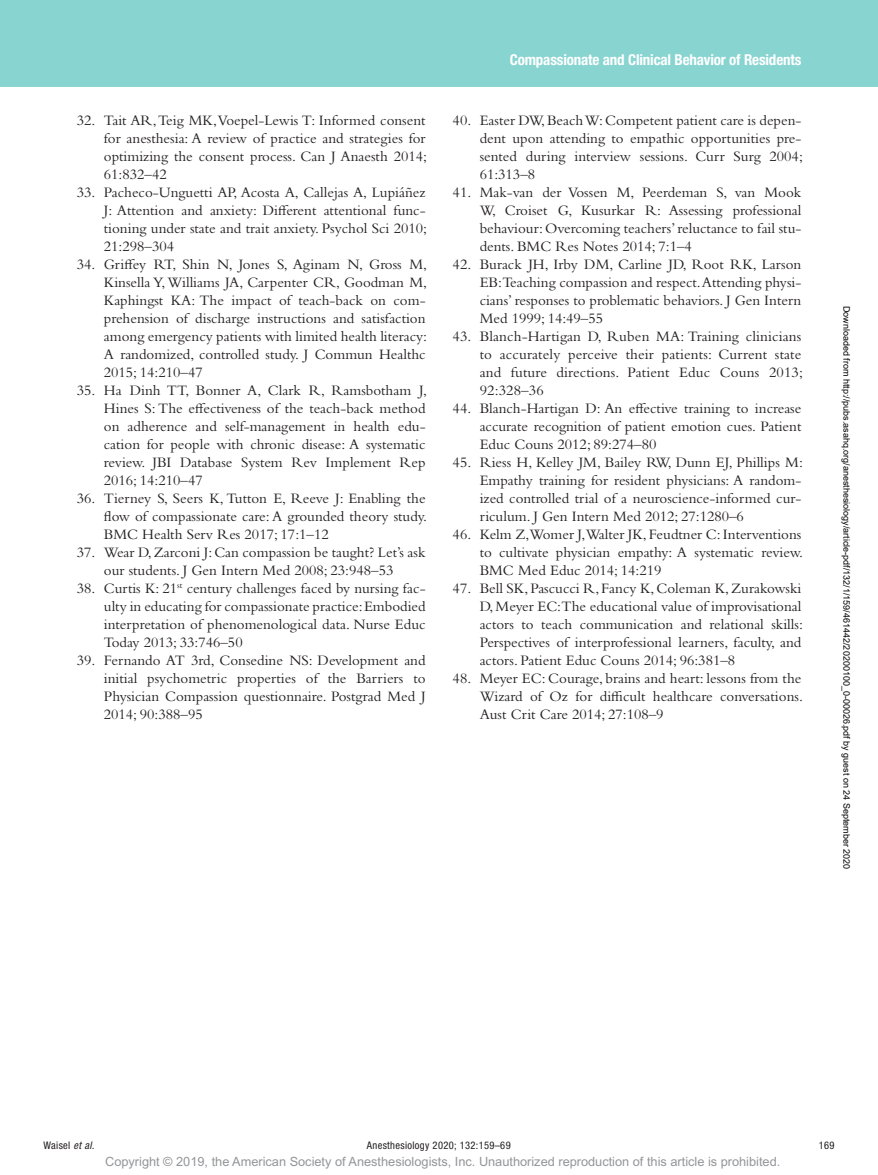
<style>
.page{position:relative;width:878px;height:1175px;background:#fff}
.page>*{position:absolute;margin:0;border:0;box-sizing:border-box;transform-origin:0 0}
.t1{font:15px/18px "Bembo Std";color:#231f20;text-align:justify}
.t2{font:700 condensed 15px "Helvetica Neue LT Std";letter-spacing:-.01em;color:#fff}
.t3{font:12.75px "Arial MT Std";color:#939598}
.t4{font:condensed 10.5px "Helvetica Neue LT Std";letter-spacing:.03em;color:#231f20}
.t5{font:9px "Arial";color:#000}
.s1{font-style:italic}
</style>
<div class="page">
<div style="left:0;top:0;width:878px;height:86px;background:#87d4d0"></div>
<p class="t1" style="left:104px;top:111px;width:325px;text-indent:-27px">32. Tait AR, Teig MK, Voepel-Lewis T: Informed consent for anesthesia: A review of practice and strategies for optimizing the consent process. Can J Anaesth 2014; 61:832–42</p>
<p class="t1" style="left:104px;top:183px;width:325px;text-indent:-27px">33. Pacheco-Unguetti AP, Acosta A, Callejas A, Lupiáñez J: Attention and anxiety: Different attentional func&shy;tioning under state and trait anxiety. Psychol Sci 2010; 21:298–304</p>
<p class="t1" style="left:104px;top:255px;width:325px;text-indent:-27px">34. Griffey RT, Shin N, Jones S, Aginam N, Gross M, Kinsella Y, Williams JA, Carpenter CR, Goodman M, Kaphingst KA: The impact of teach-back on com&shy;prehension of discharge instructions and satisfaction among emergency patients with limited health literacy:<br>A randomized, controlled study. J Commun Healthc 2015; 14:210–47</p>
<p class="t1" style="left:104px;top:381px;width:325px;text-indent:-27px">35. Ha Dinh TT, Bonner A, Clark R, Ramsbotham J, Hines S: The effectiveness of the teach-back method on adherence and self-management in health edu&shy;cation for people with chronic disease: A systematic review. JBI Database System Rev Implement Rep 2016; 14:210–47</p>
<p class="t1" style="left:104px;top:489px;width:325px;text-indent:-27px">36. Tierney S, Seers K, Tutton E, Reeve J: Enabling the flow of compassionate care: A grounded theory study.<br>BMC Health Serv Res 2017; 17:1–12</p>
<p class="t1" style="left:77px;top:543px;width:350px;text-align:center">37. Wear D, Zarconi J: Can compassion be taught? Let’s ask our students. J Gen Intern Med 2008; 23:948–53</p>
<p class="t1" style="left:104px;top:579px;width:323px;text-indent:-27px">38. Curtis K: 21<sup>st</sup> century challenges faced by nursing fac&shy;ulty in educating for compassionate practice: Embodied interpretation of phenomenological data. Nurse Educ Today 2013; 33:746–50</p>
<p class="t1" style="left:104px;top:651px;width:323px;text-indent:-27px">39. Fernando AT 3rd, Consedine NS: Development and initial psychometric properties of the Barriers to Physician Compassion questionnaire. Postgrad Med J 2014; 90:388–95</p>
<p class="t2" style="left:509px;top:51px;width:293px">Compassionate and Clinical Behavior of Residents</p>
<p class="t1" style="left:479px;top:111px;width:325px;text-indent:-27px">40. Easter DW, Beach W: Competent patient care is depen&shy;dent upon attending to empathic opportunities pre&shy;sented during interview sessions. Curr Surg 2004; 61:313–8</p>
<p class="t1" style="left:479px;top:183px;width:323px;text-indent:-27px">41. Mak-van der Vossen M, Peerdeman S, van Mook W, Croiset G, Kusurkar R: Assessing professional behaviour: Overcoming teachers’ reluctance to fail stu&shy;dents. BMC Res Notes 2014; 7:1–4</p>
<p class="t1" style="left:479px;top:255px;width:323px;text-indent:-27px">42. Burack JH, Irby DM, Carline JD, Root RK, Larson EB:Teaching compassion and respect. Attending physi&shy;cians’ responses to problematic behaviors. J Gen Intern Med 1999; 14:49–55</p>
<p class="t1" style="left:479px;top:327px;width:325px;text-indent:-27px">43. Blanch-Hartigan D, Ruben MA: Training clinicians to accurately perceive their patients: Current state and future directions. Patient Educ Couns 2013; 92:328–36</p>
<p class="t1" style="left:479px;top:399px;width:323px;text-indent:-27px">44. Blanch-Hartigan D: An effective training to increase accurate recognition of patient emotion cues. Patient Educ Couns 2012; 89:274–80</p>
<p class="t1" style="left:479px;top:453px;width:325px;text-indent:-27px">45. Riess H, Kelley JM, Bailey RW, Dunn EJ, Phillips M:<br>Empathy training for resident physicians: A random&shy;ized controlled trial of a neuroscience-informed cur&shy;riculum. J Gen Intern Med 2012; 27:1280–6</p>
<p class="t1" style="left:479px;top:525px;width:325px;text-indent:-27px">46. Kelm Z,Womer J,Walter JK, Feudtner C: Interventions to cultivate physician empathy: A systematic review.<br>BMC Med Educ 2014; 14:219</p>
<p class="t1" style="left:479px;top:579px;width:325px;text-indent:-27px">47. Bell SK, Pascucci R, Fancy K, Coleman K, Zurakowski D, Meyer EC:The educational value of improvisational actors to teach communication and relational skills:<br>Perspectives of interprofessional learners, faculty, and actors. Patient Educ Couns 2014; 96:381–8</p>
<p class="t1" style="left:479px;top:669px;width:325px;text-indent:-27px">48. Meyer EC: Courage, brains and heart: lessons from the Wizard of Oz for difficult healthcare conversations.<br>Aust Crit Care 2014; 27:108–9</p>
<p class="t5" style="left:850px;top:306px;width:565px;rotate:90deg">Downloaded from http://pubs.asahq.org/anesthesiology/article-pdf/132/1/159/461442/20200100_0-00026.pdf by guest on 24 September 2020</p>
<p class="t4" style="left:44px;top:1139px;width:52px">Waisel <span class="s1">et al.</span></p>
<p class="t4" style="left:367px;top:1139px;width:145px">Anesthesiology 2020; 132:159–69</p>
<p class="t4" style="left:818px;top:1139px;width:17px">169</p>
<p class="t3" style="left:105px;top:1154px;width:676px">Copyright © 2019, the American Society of Anesthesiologists, Inc. Unauthorized reproduction of this article is prohibited.</p>
</div>
